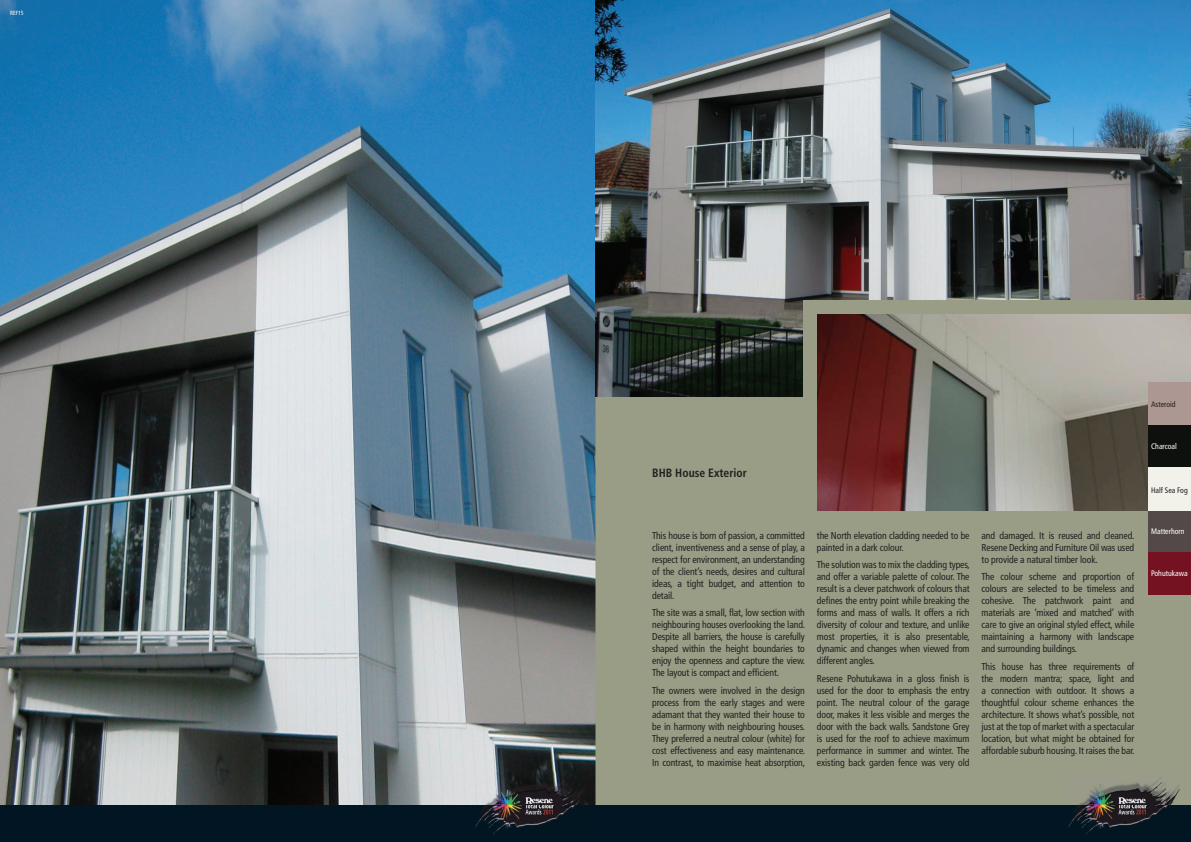
<style>
.page{position:relative;width:1191px;height:842px;background:#fff}
.page>*{position:absolute;margin:0;border:0;box-sizing:border-box;transform-origin:0 0}
.t1{font:700 condensed 12px "Frutiger";color:#231f20}
.t2{font:condensed 10px/12px "Frutiger";letter-spacing:-.01em;color:#231f20;text-align:justify}
.t3{font:condensed 8px "Frutiger";color:#fff}
.t4{font:condensed 8px "Frutiger";color:#231f20}
.t5{font:condensed 6px "Frutiger";color:#fff}
</style>
<div class="page">
<div style="left:0;top:0;width:1191px;height:812px;background:#999d86"></div>
<img style="left:0;top:0;width:595px;height:805px">
<img style="left:595px;top:0;width:596px;height:397px">
<div style="left:803px;top:300px;width:388px;height:258px;background:#999d86"></div>
<img style="left:817px;top:315px;width:374px;height:195px">
<img style="left:1148px;top:383px;width:43px;height:212px">
<div style="left:1148px;top:510px;width:43px;height:43px;background:#534949"></div>
<div style="left:0;top:805px;width:1191px;height:37px;background:#011622"></div>
<img style="left:1068px;top:781px;width:111px;height:53px">
<img style="left:475px;top:773px;width:111px;height:61px">
<p class="t5" style="left:10px;top:9px;width:15px">REF15</p>
<p class="t1" style="left:652px;top:465px;width:96px">BHB House Exterior</p>
<p class="t2" style="left:652px;top:529px;width:154px">This house is born of passion, a committed client, inventiveness and a sense of play, a respect for environment, an understanding of the client’s needs, desires and cultural ideas, a tight budget, and attention to detail.</p>
<p class="t2" style="left:652px;top:607px;width:155px">The site was a small, flat, low section with neighbouring houses overlooking the land.<br>Despite all barriers, the house is carefully shaped within the height boundaries to enjoy the openness and capture the view.<br>The layout is compact and efficient.</p>
<p class="t2" style="left:652px;top:684px;width:154px">The owners were involved in the design process from the early stages and were adamant that they wanted their house to be in harmony with neighbouring houses.<br>They preferred a neutral colour (white) for cost effectiveness and easy maintenance.<br>In contrast, to maximise heat absorption,</p>
<p class="t2" style="left:817px;top:529px;width:154px">the North elevation cladding needed to be painted in a dark colour.</p>
<p class="t2" style="left:817px;top:559px;width:154px">The solution was to mix the cladding types, and offer a variable palette of colour. The result is a clever patchwork of colours that defines the entry point while breaking the forms and mass of walls. It offers a rich diversity of colour and texture, and unlike most properties, it is also presentable, dynamic and changes when viewed from different angles.</p>
<p class="t2" style="left:817px;top:672px;width:154px">Resene Pohutukawa in a gloss finish is used for the door to emphasis the entry point. The neutral colour of the garage door, makes it less visible and merges the door with the back walls. Sandstone Grey is used for the roof to achieve maximum performance in summer and winter. The existing back garden fence was very old</p>
<p class="t2" style="left:981px;top:529px;width:155px">and damaged. It is reused and cleaned.<br>Resene Decking and Furniture Oil was used to provide a natural timber look.</p>
<p class="t2" style="left:981px;top:571px;width:154px">The colour scheme and proportion of colours are selected to be timeless and cohesive. The patchwork paint and materials are ‘mixed and matched’ with care to give an original styled effect, while maintaining a harmony with landscape and surrounding buildings.</p>
<p class="t2" style="left:981px;top:660px;width:154px">This house has three requirements of the modern mantra; space, light and a connection with outdoor. It shows a thoughtful colour scheme enhances the architecture. It shows what’s possible, not just at the top of market with a spectacular location, but what might be obtained for affordable suburb housing. It raises the bar.</p>
<p class="t4" style="left:1151px;top:399px;width:26px">Asteroid</p>
<p class="t3" style="left:1151px;top:441px;width:27px">Charcoal</p>
<p class="t4" style="left:1151px;top:485px;width:38px">Half Sea Fog</p>
<p class="t3" style="left:1151px;top:527px;width:35px">Matterhorn</p>
<p class="t3" style="left:1151px;top:569px;width:38px">Pohutukawa</p>
</div>
